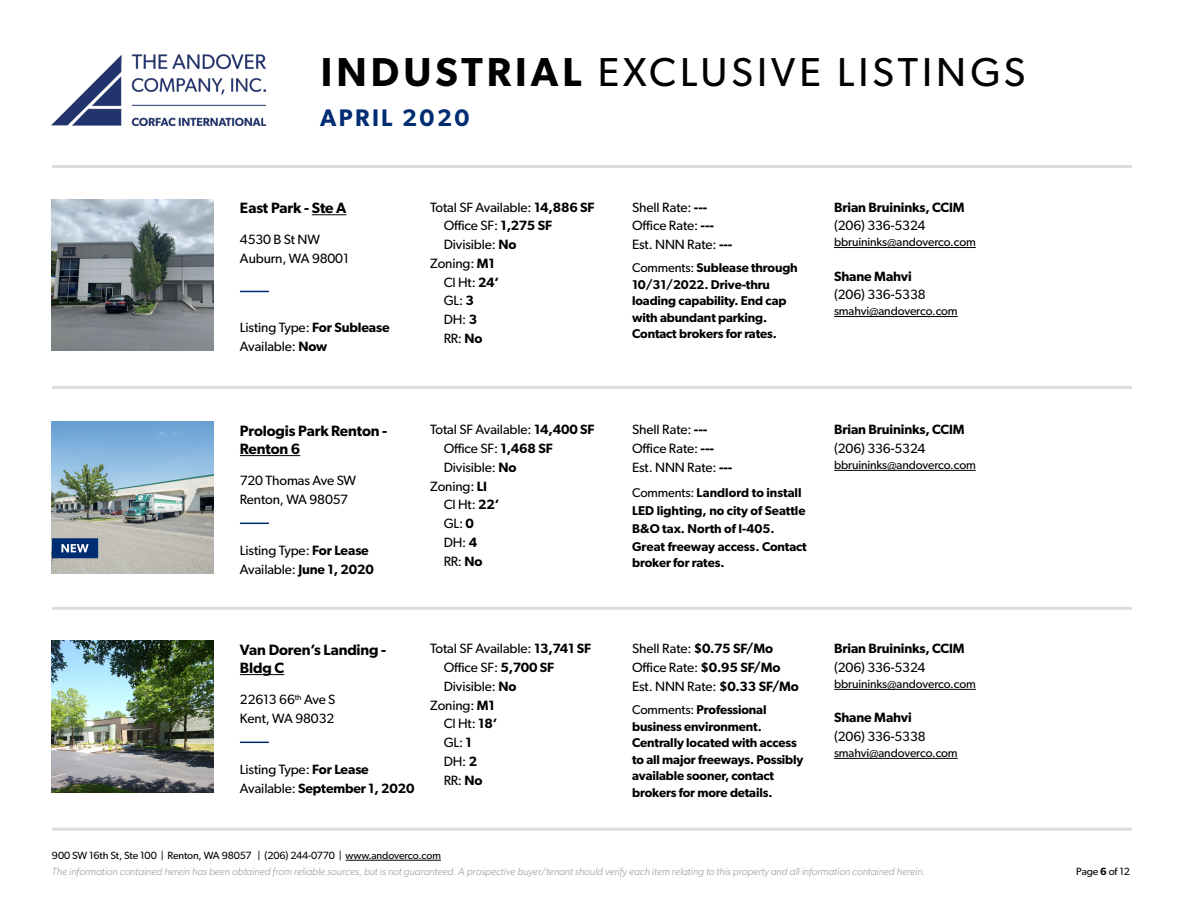
<style>
.page{position:relative;width:1188px;height:918px;background:#fff}
.page>*{position:absolute;margin:0;border:0;box-sizing:border-box;transform-origin:0 0}
.t1{font:40.5px "Gibson";letter-spacing:.1em;color:#000}
.t2{font:600 24px "Gibson";letter-spacing:.1em;color:#002d72}
.t3{font:600 15px/18px "Gibson";letter-spacing:-.01em;color:#000}
.t4{font:13.5px/18.8px "Gibson";letter-spacing:-.01em;color:#000}
.t5{font:600 13.5px/18.8px "Gibson";letter-spacing:-.01em;color:#000}
.t6{font:600 12.75px/16.5px "Gibson";letter-spacing:-.01em;color:#000}
.t7{font:12px "Gibson";letter-spacing:-.01em;color:#000}
.t8{font:italic 300 10.5px "Gibson";color:#939598}
.t9{font:10.5px "Gibson";letter-spacing:-.01em;color:#000}
.s1{font-weight:600}
.s2{font-weight:400}
</style>
<div class="page">
<hr style="left:346px;top:860px;width:95px;height:1px;background:#000">
<img style="left:52px;top:54px;width:214px;height:72px">
<hr style="left:52px;top:607px;width:1080px;height:3px;background:#dcddde">
<hr style="left:52px;top:165px;width:1080px;height:3px;background:#dcddde">
<hr style="left:52px;top:828px;width:1080px;height:3px;background:#dcddde">
<hr style="left:52px;top:386px;width:1080px;height:3px;background:#dcddde">
<hr style="left:834px;top:689px;width:142px;height:1px;background:#000">
<hr style="left:834px;top:758px;width:124px;height:1px;background:#000">
<img style="left:52px;top:641px;width:162px;height:152px">
<hr style="left:240px;top:674px;width:44px;height:1px;background:#000">
<svg style="left:240px;top:742px;width:29px;height:1px"></svg>
<img style="left:52px;top:422px;width:162px;height:152px">
<hr style="left:240px;top:455px;width:60px;height:1px;background:#000">
<svg style="left:240px;top:523px;width:29px;height:1px"></svg>
<hr style="left:834px;top:470px;width:142px;height:1px;background:#000">
<div style="left:52px;top:538px;width:46px;height:20px;background:#002d72;border:2px solid #002d72"></div>
<svg style="left:61px;top:544px;width:28px;height:8px"></svg>
<img style="left:52px;top:199px;width:162px;height:151px">
<hr style="left:312px;top:214px;width:34px;height:1px;background:#000">
<svg style="left:240px;top:291px;width:29px;height:1px"></svg>
<hr style="left:834px;top:247px;width:142px;height:1px;background:#000">
<hr style="left:834px;top:316px;width:124px;height:1px;background:#000">
<h1 class="t1" style="left:321px;top:48px;width:706px"><span class="s1">INDUSTRIAL</span> EXCLUSIVE LISTINGS</h1>
<h2 class="t2" style="left:320px;top:103px;width:151px">APRIL 2020</h2>
<p class="t3" style="left:240px;top:198px;width:108px">East Park - Ste A</p>
<p class="t4" style="left:240px;top:230px;width:111px">4530 B St NW<br>Auburn, WA 98001</p>
<p class="t4" style="left:240px;top:318px;width:151px">Listing Type: <span class="s1">For Sublease<br></span>Available: <span class="s1">Now</span></p>
<p class="t4" style="left:430px;top:197px;width:166px">Total SF Available: <span class="s1">14,886 SF</span></p>
<p class="t4" style="left:444px;top:216px;width:110px">Office SF: <span class="s1">1,275 SF</span></p>
<p class="t4" style="left:444px;top:235px;width:74px">Divisible: <span class="s1">No</span></p>
<p class="t4" style="left:430px;top:254px;width:66px">Zoning: <span class="s1">M1</span></p>
<p class="t4" style="left:444px;top:272px;width:57px">Cl Ht: <span class="s1">24’</span></p>
<p class="t4" style="left:444px;top:291px;width:32px">GL: <span class="s1">3</span></p>
<p class="t4" style="left:444px;top:310px;width:35px">DH: <span class="s1">3</span></p>
<p class="t4" style="left:444px;top:329px;width:40px">RR: <span class="s1">No</span></p>
<p class="t3" style="left:240px;top:421px;width:149px">Prologis Park Renton -<br>Renton 6</p>
<p class="t4" style="left:240px;top:471px;width:118px">720 Thomas Ave SW<br>Renton, WA 98057</p>
<p class="t4" style="left:240px;top:541px;width:136px">Listing Type: <span class="s1">For Lease<br></span>Available: <span class="s1">June 1, 2020</span></p>
<p class="t4" style="left:430px;top:420px;width:166px">Total SF Available: <span class="s1">14,400 SF</span></p>
<p class="t4" style="left:444px;top:439px;width:111px">Office SF: <span class="s1">1,468 SF</span></p>
<p class="t4" style="left:444px;top:458px;width:74px">Divisible: <span class="s1">No</span></p>
<p class="t4" style="left:430px;top:476px;width:58px">Zoning: <span class="s1">LI</span></p>
<p class="t4" style="left:444px;top:495px;width:57px">Cl Ht: <span class="s1">22’</span></p>
<p class="t4" style="left:444px;top:514px;width:32px">GL: <span class="s1">0</span></p>
<p class="t4" style="left:444px;top:533px;width:35px">DH: <span class="s1">4</span></p>
<p class="t4" style="left:444px;top:551px;width:40px">RR: <span class="s1">No</span></p>
<p class="t3" style="left:240px;top:640px;width:148px">Van Doren’s Landing -<br>Bldg C</p>
<p class="t4" style="left:240px;top:690px;width:97px">22613 66<sup>th</sup> Ave S<br>Kent, WA 98032</p>
<p class="t5" style="left:240px;top:760px;width:176px"><span class="s2">Listing Type:</span> For Lease<br><span class="s2">Available:</span> September 1, 2020</p>
<p class="t4" style="left:430px;top:639px;width:163px">Total SF Available: <span class="s1">13,741 SF</span></p>
<p class="t4" style="left:444px;top:658px;width:112px">Office SF: <span class="s1">5,700 SF</span></p>
<p class="t4" style="left:444px;top:677px;width:74px">Divisible: <span class="s1">No</span></p>
<p class="t4" style="left:430px;top:695px;width:66px">Zoning: <span class="s1">M1</span></p>
<p class="t4" style="left:444px;top:714px;width:55px">Cl Ht: <span class="s1">18’</span></p>
<p class="t4" style="left:444px;top:733px;width:30px">GL: <span class="s1">1</span></p>
<p class="t4" style="left:444px;top:752px;width:35px">DH: <span class="s1">2</span></p>
<p class="t4" style="left:444px;top:770px;width:40px">RR: <span class="s1">No</span></p>
<p class="t9" style="left:52px;top:849px;width:390px">900 SW 16th St, Ste 100 | Renton, WA 98057 | (206) 244-0770 | www.andoverco.com</p>
<p class="t4" style="left:632px;top:197px;width:102px">Shell Rate: <span class="s1">---<br></span>Office Rate: <span class="s1">---<br></span>Est. NNN Rate: <span class="s1">---</span></p>
<p class="t6" style="left:632px;top:259px;width:167px"><span class="s2">Comments:</span> Sublease through<br>10/31/2022. Drive-thru loading capability. End cap with abundant parking.<br>Contact brokers for rates.</p>
<p class="t5" style="left:834px;top:197px;width:132px">Brian Bruininks, CCIM</p>
<p class="t4" style="left:834px;top:216px;width:93px">(206) 336-5324</p>
<p class="t7" style="left:834px;top:235px;width:143px">bbruininks@andoverco.com</p>
<p class="t5" style="left:834px;top:266px;width:79px">Shane Mahvi</p>
<p class="t4" style="left:834px;top:285px;width:93px">(206) 336-5338</p>
<p class="t7" style="left:834px;top:304px;width:125px">smahvi@andoverco.com</p>
<p class="t4" style="left:632px;top:420px;width:102px">Shell Rate: <span class="s1">---<br></span>Office Rate: <span class="s1">---<br></span>Est. NNN Rate: <span class="s1">---</span></p>
<p class="t6" style="left:632px;top:483px;width:176px;line-height:18px"><span class="s2">Comments:</span> Landlord to install<br>LED lighting, no city of Seattle<br>B&amp;O tax. North of I-405.<br>Great freeway access. Contact</p>
<p class="t6" style="left:632px;top:554px;width:94px">broker for rates.</p>
<p class="t5" style="left:834px;top:420px;width:132px">Brian Bruininks, CCIM</p>
<p class="t4" style="left:834px;top:439px;width:93px">(206) 336-5324</p>
<p class="t7" style="left:834px;top:458px;width:143px">bbruininks@andoverco.com</p>
<p class="t4" style="left:632px;top:639px;width:168px">Shell Rate: <span class="s1">$0.75 SF/Mo<br></span>Office Rate: <span class="s1">$0.95 SF/Mo<br></span>Est. NNN Rate: <span class="s1">$0.33 SF/Mo</span></p>
<p class="t6" style="left:632px;top:701px;width:173px"><span class="s2">Comments:</span> Professional business environment.<br>Centrally located with access to all major freeways. Possibly available sooner, contact brokers for more details.</p>
<p class="t5" style="left:834px;top:639px;width:132px">Brian Bruininks, CCIM</p>
<p class="t4" style="left:834px;top:658px;width:93px">(206) 336-5324</p>
<p class="t7" style="left:834px;top:677px;width:143px">bbruininks@andoverco.com</p>
<p class="t5" style="left:834px;top:708px;width:79px">Shane Mahvi</p>
<p class="t4" style="left:834px;top:727px;width:93px">(206) 336-5338</p>
<p class="t7" style="left:834px;top:746px;width:125px">smahvi@andoverco.com</p>
<p class="t8" style="left:52px;top:865px;width:875px">The information contained herein has been obtained from reliable sources, but is not guaranteed. A prospective buyer/tenant should verify each item relating to this property and all information contained herein.</p>
<p class="t9" style="left:1076px;top:865px;width:55px">Page <span class="s1">6</span> of 12</p>
</div>
